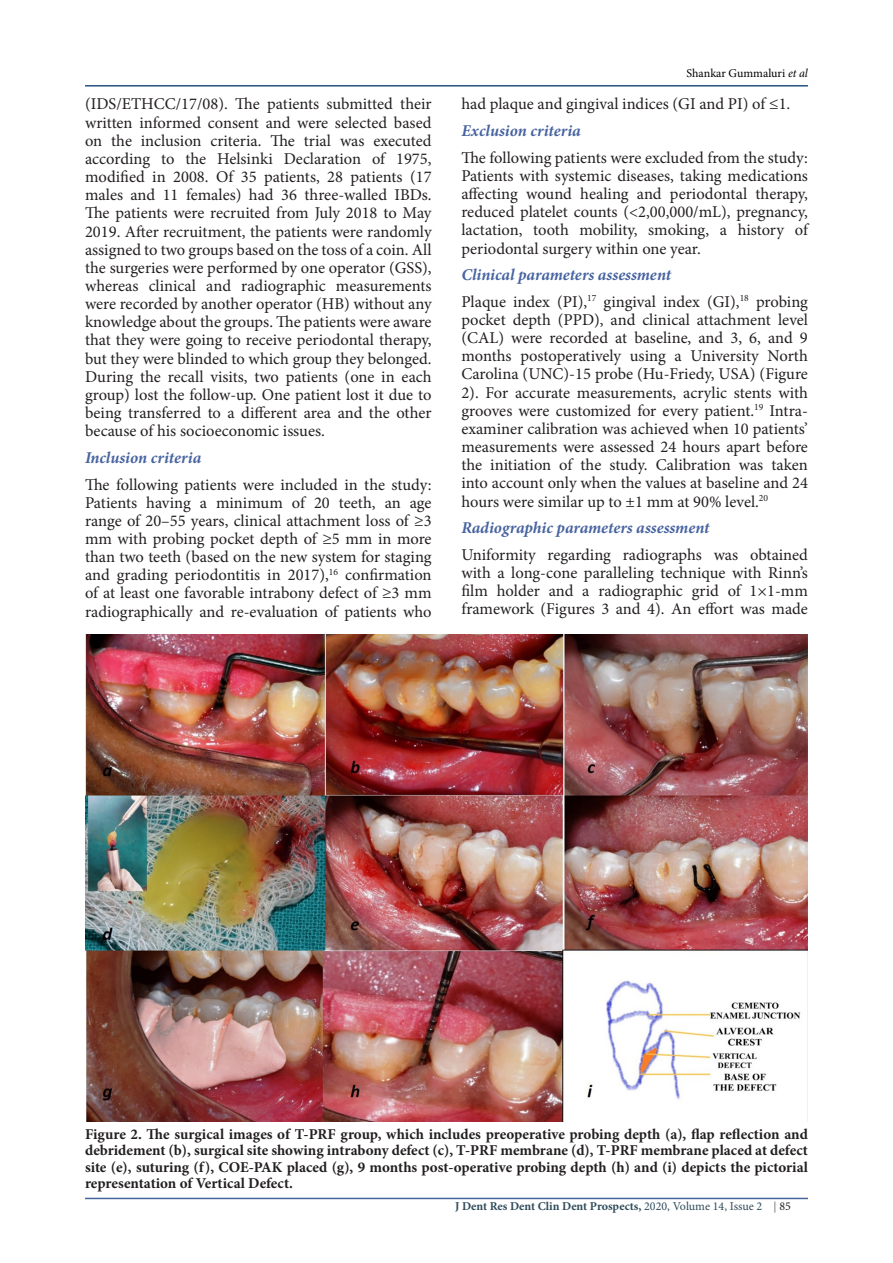
<style>
.page{position:relative;width:893px;height:1263px;background:#fff}
.page>*{position:absolute;margin:0;border:0;box-sizing:border-box;transform-origin:0 0}
.t1{font:16.5px/18.1px "Minion Pro";color:#231f20}
.t2{font:italic 700 16.5px "Minion Pro";letter-spacing:-.005em;color:#4763a0}
.t3{font:700 15px/16.5px "Minion Pro";color:#231f20;text-align:justify}
.t4{font:700 12px "Minion Pro";color:#2e4b5a}
.t5{font:12px "Minion Pro";color:#000}
.t6{font:12px "Minion Pro";color:#231f20}
.t7{font:9.6px "Minion Pro";color:#231f20}
.s1{font-size:16.5px}
.s2{font-style:italic}
.s3{font-weight:400}
.s4{font-family:"Times New Roman"}
</style>
<div class="page">
<hr style="left:85px;top:1198px;width:723px;height:1px;background:#4763a0">
<hr style="left:85px;top:85px;width:723px;height:2px;background:#24537f">
<img style="left:85px;top:635px;width:723px;height:487px">
<p class="t1" style="left:85px;top:95px;width:348px;text-align:right">(IDS/ETHCC/17/08 .) The patients submitted their written informed consent and were selected based executed</p>
<p class="t1" style="left:270px;top:131px;width:26px">The</p>
<p class="t1" style="left:111px;top:131px;width:22px">the</p>
<p class="t1" style="left:141px;top:131px;width:62px">inclusion</p>
<p class="t1" style="left:304px;top:131px;width:29px">trial</p>
<p class="t1" style="left:210px;top:131px;width:53px">criteria.</p>
<p class="t1" style="left:85px;top:131px;width:19px">on</p>
<p class="t1" style="left:340px;top:131px;width:26px">was</p>
<p class="t1" style="left:85px;top:150px;width:67px">according</p>
<p class="t1" style="left:161px;top:150px;width:15px">to</p>
<p class="t1" style="left:185px;top:150px;width:22px">the</p>
<p class="t1" style="left:217px;top:150px;width:57px">Helsinki</p>
<p class="t1" style="left:284px;top:150px;width:79px">Declaration</p>
<p class="t1" style="left:372px;top:150px;width:15px">of</p>
<p class="t1" style="left:396px;top:150px;width:37px">1975,</p>
<p class="t1" style="left:85px;top:168px;width:61px">modified</p>
<p class="t1" style="left:152px;top:168px;width:15px">in</p>
<p class="t1" style="left:173px;top:168px;width:37px">2008.</p>
<p class="t1" style="left:216px;top:168px;width:19px">Of</p>
<p class="t1" style="left:241px;top:168px;width:17px">35</p>
<p class="t1" style="left:264px;top:168px;width:57px">patients,</p>
<p class="t1" style="left:327px;top:168px;width:17px">28</p>
<p class="t1" style="left:351px;top:168px;width:54px">patients</p>
<p class="t1" style="left:410px;top:168px;width:23px">)17</p>
<p class="t1" style="left:85px;top:186px;width:40px">males</p>
<p class="t1" style="left:85px;top:204px;width:348px">The patients were recruited from July 2018 to May</p>
<p class="t1" style="left:85px;top:222px;width:348px">2019. After recruitment, the patients were randomly</p>
<p class="t1" style="left:85px;top:240px;width:348px">assigned to two groups based on the toss of a coin. All</p>
<p class="t1" style="left:85px;top:259px;width:348px">the surgeries were performed by one operator (GSS ,(</p>
<p class="t1" style="left:336px;top:277px;width:97px">measurements</p>
<p class="t1" style="left:131px;top:186px;width:26px">and</p>
<p class="t1" style="left:186px;top:186px;width:57px">females)</p>
<p class="t1" style="left:249px;top:186px;width:26px">had</p>
<p class="t1" style="left:304px;top:186px;width:84px">three-walled</p>
<p class="t1" style="left:395px;top:186px;width:39px">IBDs.</p>
<p class="t1" style="left:281px;top:186px;width:17px">36</p>
<p class="t1" style="left:163px;top:186px;width:17px">11</p>
<p class="t1" style="left:85px;top:277px;width:348px">whereas<br>were recorded by another operator (HB) without any knowledge about the groups. The patients were aware that they were going to receive periodontal therapy, but they were blinded to which group they belonged.<br>During the recall visits, two patients (one in each group) lost the follow-up. One patient lost it due to being transferred to a different area and the other because of his socioeconomic issues.</p>
<p class="t2" style="left:85px;top:446px;width:118px">Inclusion criteria</p>
<p class="t1" style="left:85px;top:475px;width:348px;text-align:right">The following patients were included in the study: age</p>
<p class="t1" style="left:149px;top:277px;width:49px">clinical</p>
<p class="t1" style="left:206px;top:277px;width:26px">and</p>
<p class="t1" style="left:241px;top:277px;width:86px">radiographic</p>
<p class="t1" style="left:146px;top:493px;width:46px">having</p>
<p class="t1" style="left:292px;top:493px;width:15px">of</p>
<p class="t1" style="left:339px;top:493px;width:38px">teeth,</p>
<p class="t1" style="left:85px;top:493px;width:54px">Patients</p>
<p class="t1" style="left:85px;top:511px;width:348px">range of 20–55 years, clinical attachment loss of 3≤</p>
<p class="t1" style="left:85px;top:530px;width:348px">mm with probing pocket depth of ≥5 mm in more</p>
<p class="t1" style="left:85px;top:548px;width:348px">than two teeth (based on the new system for staging</p>
<p class="t1" style="left:345px;top:566px;width:88px">confirmation</p>
<p class="t1" style="left:216px;top:493px;width:68px">minimum</p>
<p class="t1" style="left:314px;top:493px;width:17px">20</p>
<p class="t1" style="left:385px;top:493px;width:18px">an</p>
<p class="t1" style="left:200px;top:493px;width:9px">a</p>
<p class="t1" style="left:85px;top:566px;width:348px">and grading periodontitis in 2017)<br>of at least one favorable intrabony defect of ≥3 mm radiographically and re-evaluation of patients who</p>
<p class="t7" style="left:325px;top:565px;width:14px"><span class="s1">,</span>16</p>
<p class="t5" style="left:686px;top:65px;width:123px">Shankar Gummaluri <span class="s2">et al</span></p>
<p class="t1" style="left:461px;top:95px;width:330px">had plaque and gingival indices (GI and PI) of ≥1.</p>
<p class="t2" style="left:461px;top:119px;width:121px">Exclusion criteria</p>
<p class="t1" style="left:461px;top:148px;width:348px;text-align:right">The following patients were excluded from the study:<br>Patients with systemic diseases, taking medications therapy,</p>
<p class="t1" style="left:461px;top:185px;width:58px">affecting</p>
<p class="t1" style="left:461px;top:203px;width:348px">reduced platelet counts (&lt;2,00,000/mL ,) pregnancy,</p>
<p class="t1" style="left:795px;top:221px;width:15px">of</p>
<p class="t1" style="left:526px;top:185px;width:47px">wound</p>
<p class="t1" style="left:580px;top:185px;width:50px">healing</p>
<p class="t1" style="left:637px;top:185px;width:26px">and</p>
<p class="t1" style="left:670px;top:185px;width:79px">periodontal</p>
<p class="t1" style="left:461px;top:221px;width:241px">lactation,<br>periodontal surgery within one year.</p>
<p class="t2" style="left:461px;top:263px;width:211px">Clinical parameters assessment</p>
<p class="t1" style="left:533px;top:221px;width:37px">tooth</p>
<p class="t1" style="left:579px;top:221px;width:60px">mobility,</p>
<p class="t1" style="left:648px;top:221px;width:62px">smoking,</p>
<p class="t1" style="left:738px;top:221px;width:48px">history</p>
<p class="t1" style="left:720px;top:221px;width:9px">a</p>
<p class="t1" style="left:461px;top:293px;width:124px">Plaque index (PI)</p>
<p class="t1" style="left:461px;top:311px;width:348px">pocket depth (PPD ,) and clinical attachment level</p>
<p class="t1" style="left:461px;top:329px;width:348px">(CAL) were recorded at baseline, and 3, 6, and 9</p>
<p class="t1" style="left:768px;top:347px;width:42px">North</p>
<p class="t1" style="left:604px;top:293px;width:134px">gingival index (GI)</p>
<p class="t1" style="left:756px;top:293px;width:53px">probing</p>
<p class="t7" style="left:583px;top:292px;width:14px"><span class="s1">,</span>17</p>
<p class="t7" style="left:736px;top:292px;width:14px"><span class="s1">,</span>18</p>
<p class="t1" style="left:461px;top:347px;width:348px">months<br>Carolina (UNC)-15 probe (Hu-Friedy, USA) (Figure<br>.)2 For accurate measurements, acrylic stents with</p>
<p class="t1" style="left:461px;top:420px;width:348px">examiner calibration was achieved when 10 patients‘</p>
<p class="t1" style="left:520px;top:347px;width:102px">postoperatively</p>
<p class="t1" style="left:691px;top:347px;width:70px">University</p>
<p class="t1" style="left:630px;top:347px;width:37px">using</p>
<p class="t1" style="left:674px;top:347px;width:9px">a</p>
<p class="t1" style="left:461px;top:392px;width:348px;line-height:36.3px">grooves were customized for every patient measurements were assessed 24 hours apart before</p>
<p class="t1" style="left:771px;top:456px;width:38px">taken</p>
<p class="t7" style="left:750px;top:401px;width:15px"><span class="s1">.</span>19</p>
<p class="t1" style="left:769px;top:401px;width:40px">Intra-</p>
<p class="t1" style="left:461px;top:456px;width:348px">the<br>into account only when the values at baseline and 24</p>
<p class="t7" style="left:755px;top:491px;width:14px"><span class="s1">.</span>20</p>
<p class="t1" style="left:559px;top:456px;width:15px">of</p>
<p class="t1" style="left:580px;top:456px;width:22px">the</p>
<p class="t1" style="left:609px;top:456px;width:40px">study.</p>
<p class="t1" style="left:656px;top:456px;width:76px">Calibration</p>
<p class="t1" style="left:490px;top:456px;width:62px">initiation</p>
<p class="t1" style="left:739px;top:456px;width:26px">was</p>
<p class="t1" style="left:461px;top:492px;width:295px">hours were similar up to ±1 mm at 90% level</p>
<p class="t2" style="left:461px;top:516px;width:250px">Radiographic parameters assessment</p>
<p class="t1" style="left:750px;top:545px;width:59px">obtained</p>
<p class="t1" style="left:461px;top:545px;width:76px">Uniformity</p>
<p class="t1" style="left:461px;top:564px;width:348px">with a long-cone paralleling technique with Rinns’</p>
<p class="t1" style="left:750px;top:582px;width:60px">×1 1-mm</p>
<p class="t1" style="left:548px;top:545px;width:65px">regarding</p>
<p class="t1" style="left:623px;top:545px;width:81px">radiographs</p>
<p class="t1" style="left:714px;top:545px;width:26px">was</p>
<p class="t1" style="left:461px;top:582px;width:348px">film<br>framework (Figures 3 and .)4 An effort was made</p>
<p class="t1" style="left:497px;top:582px;width:45px">holder</p>
<p class="t1" style="left:549px;top:582px;width:26px">and</p>
<p class="t1" style="left:598px;top:582px;width:86px">radiographic</p>
<p class="t1" style="left:692px;top:582px;width:29px">grid</p>
<p class="t1" style="left:728px;top:582px;width:15px">of</p>
<p class="t1" style="left:582px;top:582px;width:9px">a</p>
<p class="t3" style="left:85px;top:1126px;width:724px">Figure 2. The surgical images of -T PRF group, which includes preoperative probing depth ( ,)a flap reflection and debridement ,)b( surgical site showing intrabony defect -T, )c( PRF membrane -T, )d( PRF membrane placed at defect site ( ,)e suturing ( ,)f COE-PAK placed ( 9,)g months post-operative probing depth (h) and (i) depicts the pictorial representation of Vertical Defect.</p>
<p class="t4" style="left:455px;top:1198px;width:309px">J Dent Res Dent Clin Dent Prospects, <span class="s3">2020, Volume 14, Issue 2</span></p>
<p class="t6" style="left:774px;top:1198px;width:18px"><span class="s4">|</span>85</p>
</div>
